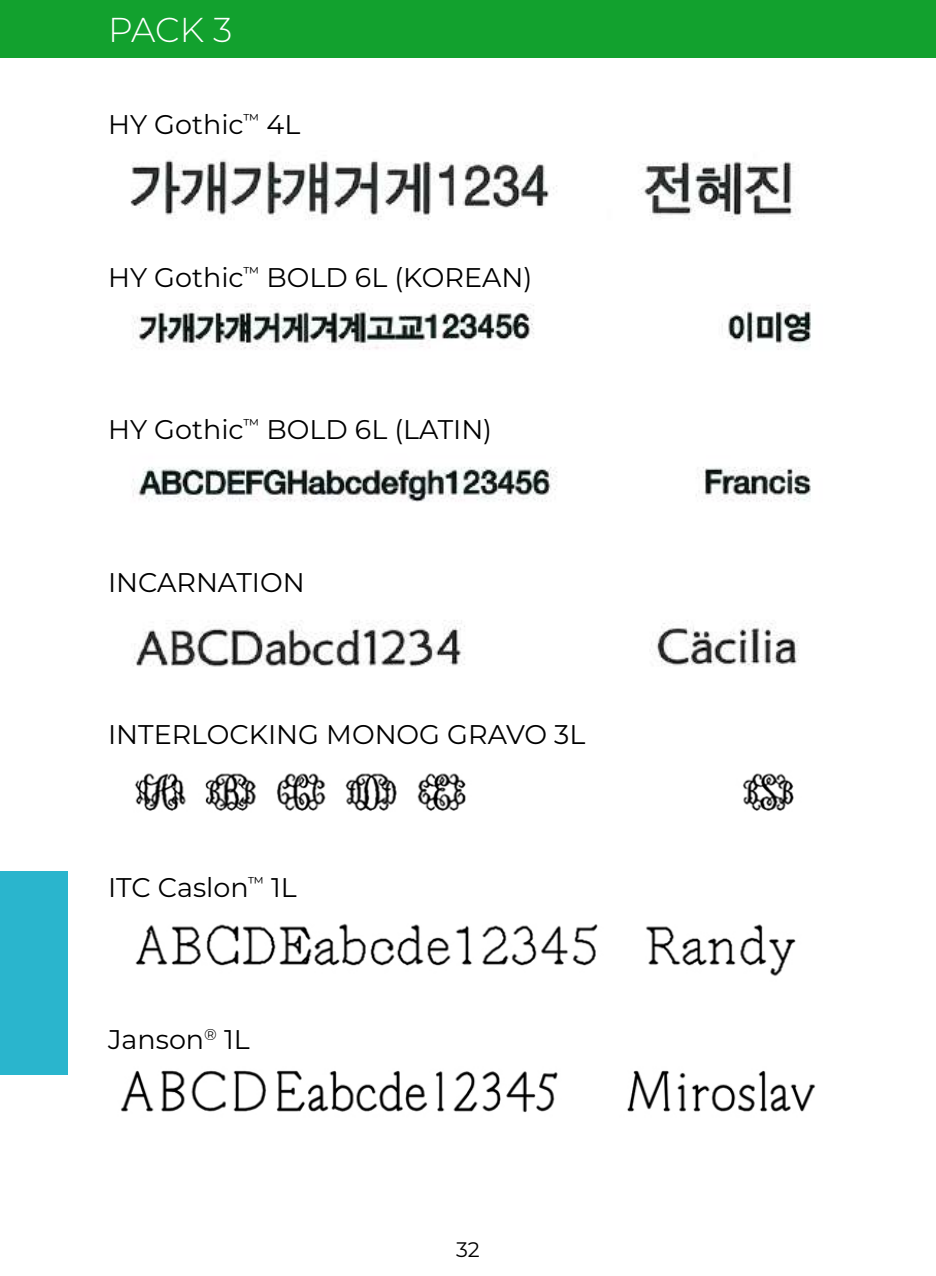
<style>
.page{position:relative;width:936px;height:1276px;background:#fff}
.page>*{position:absolute;margin:0;border:0;box-sizing:border-box;transform-origin:0 0}
.t1{font:300 34.5px "Montserrat";color:#fff}
.t2{font:27px "Montserrat";color:#000}
.t3{font:21px "Montserrat";color:#000}
</style>
<div class="page">
<div style="left:0;top:871px;width:68px;height:203px;background:#2ab5cd"></div>
<div style="left:0;top:0;width:935px;height:58px;background:#12a12e"></div>
<img style="left:130px;top:159px;width:666px;height:61px">
<img style="left:133px;top:303px;width:678px;height:47px">
<img style="left:132px;top:467px;width:679px;height:35px">
<img style="left:133px;top:620px;width:666px;height:47px">
<img style="left:134px;top:773px;width:660px;height:38px">
<img style="left:135px;top:923px;width:661px;height:53px">
<img style="left:120px;top:1070px;width:696px;height:43px">
<p class="t1" style="left:108px;top:7px;width:126px">PACK 3</p>
<p class="t2" style="left:108px;top:106px;width:194px">HY Gothic<sup>™</sup> 4L</p>
<p class="t2" style="left:108px;top:258px;width:425px">HY Gothic<sup>™</sup> BOLD 6L (KOREAN)</p>
<p class="t2" style="left:108px;top:411px;width:385px">HY Gothic<sup>™</sup> BOLD 6L (LATIN)</p>
<p class="t2" style="left:108px;top:563px;width:198px">INCARNATION</p>
<p class="t2" style="left:108px;top:716px;width:478px">INTERLOCKING MONOG GRAVO 3L</p>
<p class="t2" style="left:108px;top:868px;width:190px">ITC Caslon<sup>™</sup> 1L</p>
<p class="t2" style="left:108px;top:1021px;width:143px">Janson<sup>®</sup> 1L</p>
<p class="t3" style="left:456px;top:1235px;width:25px">32</p>
</div>
